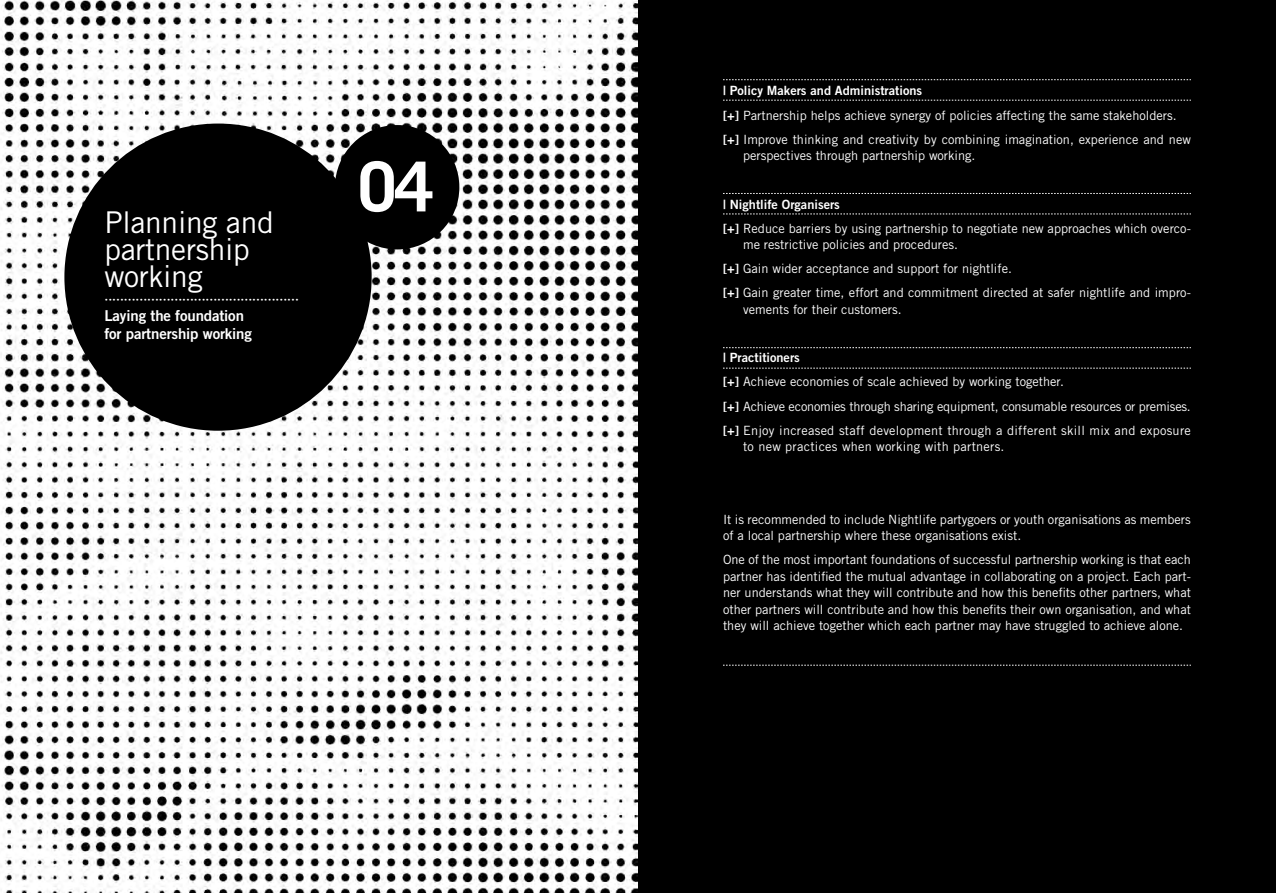
<style>
.page{position:relative;width:1276px;height:893px;background:#fff}
.page>*{position:absolute;margin:0;border:0;box-sizing:border-box;transform-origin:0 0}
.t1{font:700 69px "Trade Gothic";color:#fff}
.t2{font:30px/27px "Trade Gothic";letter-spacing:-.01em;color:#fff}
.t3{font:15px/18px "Trade Gothic Bold Two";letter-spacing:-.01em;color:#fff}
.t4{font:12.75px/16.5px "Trade Gothic";color:#fff}
.t5{font:12.75px "Trade Gothic Bold Two";color:#fff}
.t6{font:12.75px "Trade Gothic";letter-spacing:.02em;color:#fff}
.s1{font-family:"Trade Gothic Bold Two"}
</style>
<div class="page">
<div style="left:638px;top:0;width:638px;height:893px;background:#000"></div>
<img style="left:0;top:0;width:638px;height:893px">
<div style="left:64px;top:124px;width:308px;height:307px;background:#000;border-radius:50%"></div>
<div style="left:335px;top:125px;width:124px;height:124px;background:#000;border-radius:50%"></div>
<svg style="left:723px;top:79px;width:468px;height:1px"></svg>
<svg style="left:723px;top:100px;width:468px;height:1px"></svg>
<svg style="left:723px;top:193px;width:468px;height:1px"></svg>
<svg style="left:723px;top:214px;width:468px;height:1px"></svg>
<svg style="left:723px;top:347px;width:468px;height:1px"></svg>
<svg style="left:723px;top:368px;width:468px;height:1px"></svg>
<svg style="left:723px;top:665px;width:468px;height:1px"></svg>
<h2 class="t2" style="left:104px;top:209px;width:171px">Planning and partnership working</h2>
<p class="t5" style="left:104px;top:290px;width:196px">··················································</p>
<p class="t3" style="left:104px;top:306px;width:149px">Laying the foundation for partnership working</p>
<h1 class="t1" style="left:358px;top:144px;width:77px">04</h1>
<p class="t5" style="left:723px;top:83px;width:201px">| Policy Makers and Administrations</p>
<p class="t4" style="left:723px;top:103px;width:469px;line-height:24.2px"><span class="s1">[+]</span> Partnership helps achieve synergy of policies affecting the same stakeholders. <span class="s1">[+]</span> Improve thinking and creativity by combining imagination, experience and new</p>
<p class="t4" style="left:743px;top:147px;width:234px">perspectives through partnership working.</p>
<p class="t5" style="left:723px;top:196px;width:118px">| Nightlife Organisers</p>
<p class="t4" style="left:743px;top:220px;width:449px;text-indent:-20px"><span class="s1">[+]</span> Reduce barriers by using partnership to negotiate new approaches which overco&shy;me restrictive policies and procedures.</p>
<p class="t4" style="left:723px;top:257px;width:469px;line-height:24.2px"><span class="s1">[+]</span> Gain wider acceptance and support for nightlife.<br><span class="s1">[+]</span> Gain greater time, effort and commitment directed at safer nightlife and impro-</p>
<p class="t4" style="left:743px;top:301px;width:160px">vements for their customers.</p>
<p class="t5" style="left:723px;top:350px;width:78px">| Practitioners</p>
<p class="t4" style="left:723px;top:370px;width:469px;line-height:24.2px"><span class="s1">[+]</span> Achieve economies of scale achieved by working together.<br><span class="s1">[+]</span> Achieve economies through sharing equipment, consumable resources or premises. <span class="s1">[+]</span> Enjoy increased staff development through a different skill mix and exposure</p>
<p class="t6" style="left:743px;top:439px;width:263px">to new practices when working with partners.</p>
<p class="t4" style="left:723px;top:511px;width:469px">It is recommended to include Nightlife partygoers or youth organisations as members of a local partnership where these organisations exist.</p>
<p class="t4" style="left:723px;top:551px;width:469px;text-align:justify">One of the most important foundations of successful partnership working is that each partner has identified the mutual advantage in collaborating on a project. Each part&shy;ner understands what they will contribute and how this benefits other partners, what other partners will contribute and how this benefits their own organisation, and what they will achieve together which each partner may have struggled to achieve alone.</p>
</div>
